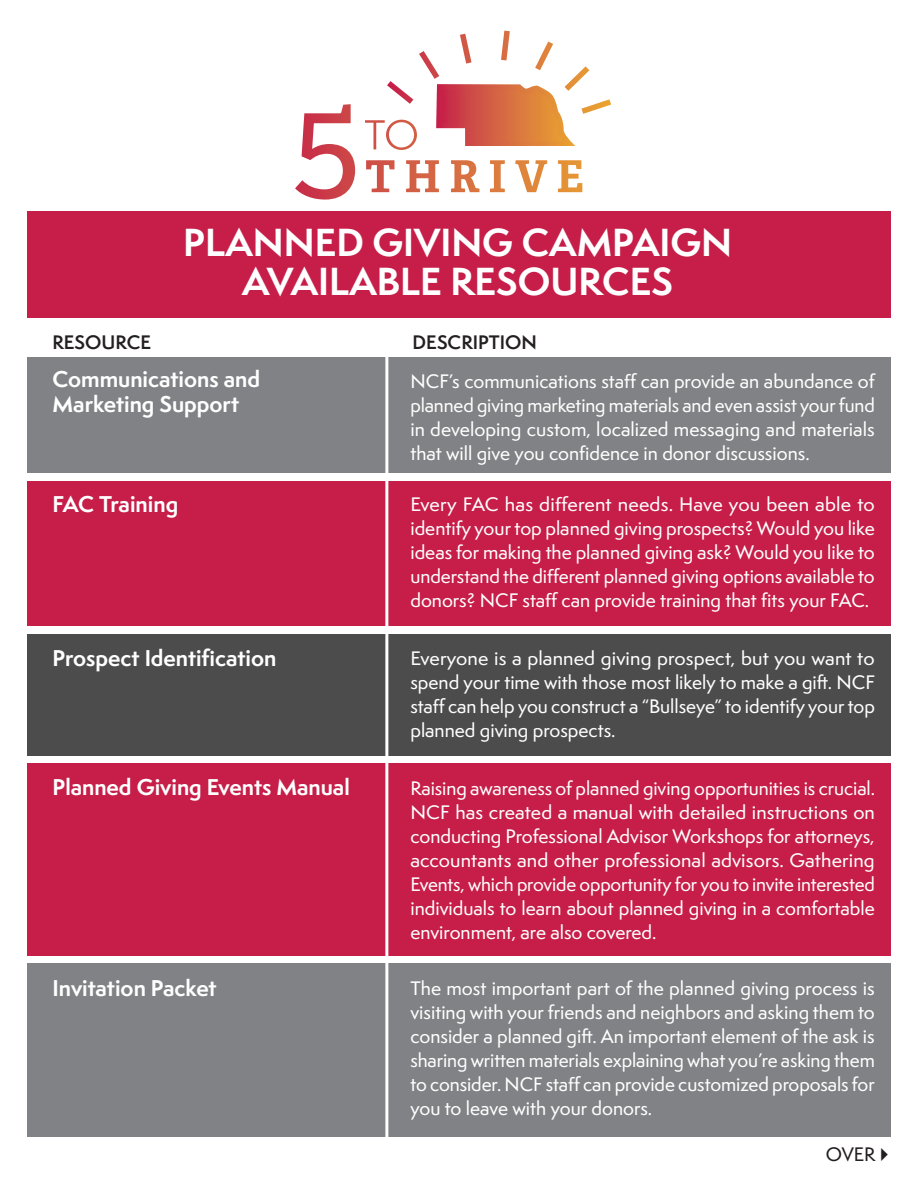
<style>
.page{position:relative;width:918px;height:1188px;background:#fff}
.page>*{position:absolute;margin:0;border:0;box-sizing:border-box;transform-origin:0 0}
.t1{font:700 36px/39px "Semplicita Pro";color:#fff;text-align:center}
.t2{font:700 21px/25.2px "Semplicita Pro";color:#fff}
.t3{font:500 18px/24px "Semplicita Pro";color:#fff;text-align:justify}
.t4{font:600 18px "Semplicita Pro";color:#231f20}
.t5{font:500 18px "Semplicita Pro";color:#231f20}
</style>
<div class="page">
<div style="left:27px;top:963px;width:864px;height:174px;background:#818285"></div>
<div style="left:27px;top:763px;width:864px;height:192px;background:#c61e48"></div>
<div style="left:27px;top:212px;width:864px;height:106px;background:#c61e48"></div>
<svg style="left:295px;top:104px;width:60px;height:96px"></svg>
<svg style="left:366px;top:160px;width:28px;height:32px"></svg>
<svg style="left:406px;top:160px;width:33px;height:32px"></svg>
<svg style="left:451px;top:160px;width:28px;height:32px"></svg>
<svg style="left:490px;top:160px;width:15px;height:32px"></svg>
<svg style="left:515px;top:160px;width:32px;height:32px"></svg>
<svg style="left:558px;top:160px;width:24px;height:32px"></svg>
<svg style="left:365px;top:30px;width:246px;height:120px"></svg>
<div style="left:27px;top:357px;width:864px;height:116px;background:#818285"></div>
<div style="left:27px;top:481px;width:864px;height:145px;background:#c61e48"></div>
<div style="left:27px;top:634px;width:864px;height:122px;background:#4c4c4c"></div>
<hr style="left:385px;top:344px;width:3px;height:796px;background:#fff">
<h1 class="t1" style="left:183px;top:222px;width:550px">PLANNED GIVING CAMPAIGN<br>AVAILABLE RESOURCES</h1>
<p class="t4" style="left:53px;top:329px;width:100px">RESOURCE</p>
<p class="t4" style="left:413px;top:329px;width:126px">DESCRIPTION</p>
<p class="t2" style="left:53px;top:366px;width:209px">Communications and<br>Marketing Support</p>
<p class="t3" style="left:410px;top:369px;width:466px">NCF’s communications staff can provide an abundance of planned giving marketing materials and even assist your fund in developing custom, localized messaging and materials that will give you confidence in donor discussions.</p>
<p class="t3" style="left:410px;top:492px;width:466px">Every FAC has different needs. Have you been able to identify your top planned giving prospects? Would you like ideas for making the planned giving ask? Would you like to understand the different planned giving options available to donors? NCF staff can provide training that fits your FAC.</p>
<p class="t3" style="left:410px;top:646px;width:466px">Everyone is a planned giving prospect, but you want to spend your time with those most likely to make a gift. NCF staff can help you construct a “Bullseye” to identify your top planned giving prospects.</p>
<p class="t3" style="left:410px;top:776px;width:466px">Raising awareness of planned giving opportunities is crucial.<br>NCF has created a manual with detailed instructions on conducting Professional Advisor Workshops for attorneys, accountants and other professional advisors. Gathering Events, which provide opportunity for you to invite interested individuals to learn about planned giving in a comfortable environment, are also covered.</p>
<p class="t3" style="left:410px;top:976px;width:466px">The most important part of the planned giving process is visiting with your friends and neighbors and asking them to consider a planned gift. An important element of the ask is sharing written materials explaining what you’re asking them to consider. NCF staff can provide customized proposals for you to leave with your donors.</p>
<p class="t5" style="left:826px;top:1141px;width:51px">OVER</p>
<p class="t2" style="left:53px;top:491px;width:127px">FAC Training</p>
<p class="t2" style="left:53px;top:645px;width:225px">Prospect Identification</p>
<p class="t2" style="left:53px;top:775px;width:299px">Planned Giving Events Manual</p>
<p class="t2" style="left:53px;top:975px;width:166px">Invitation Packet</p>
</div>
